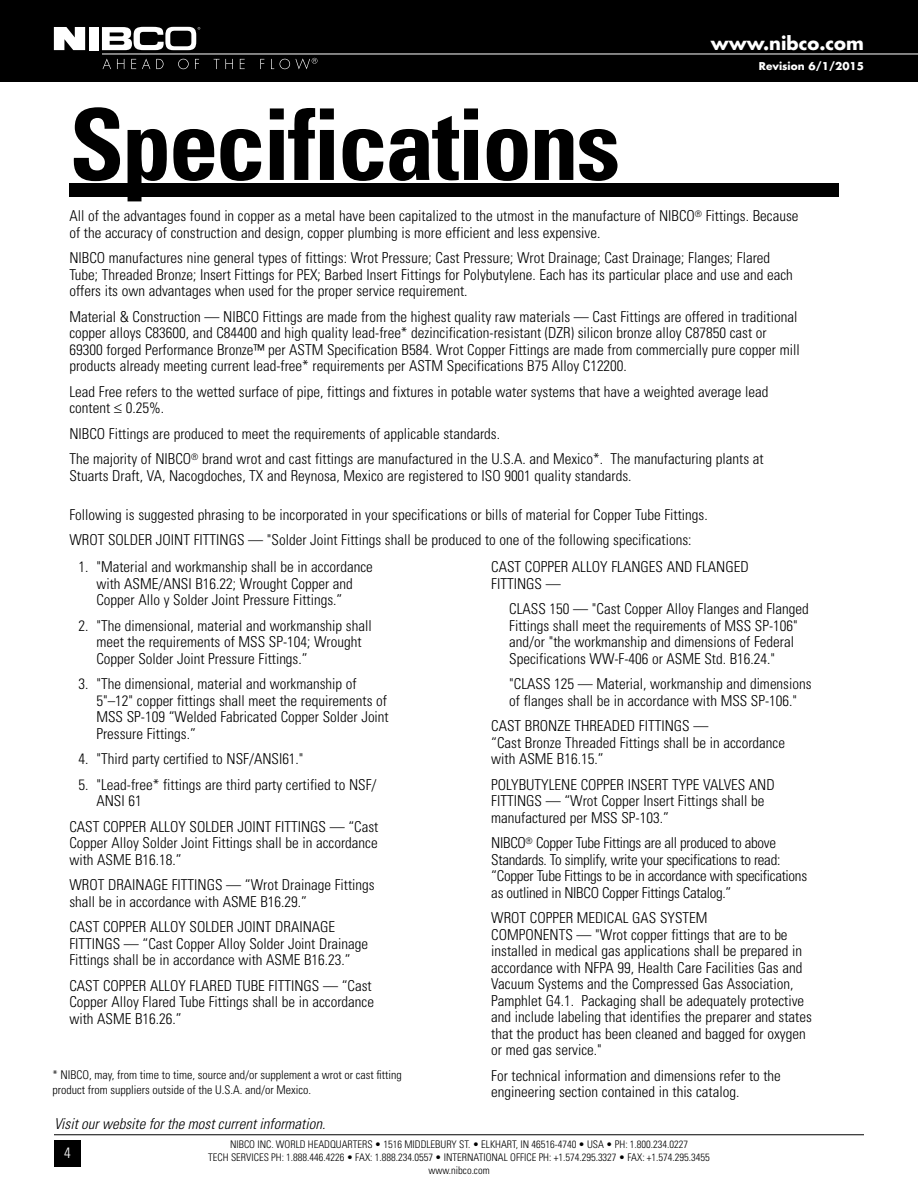
<style>
.page{position:relative;width:918px;height:1188px;background:#fff}
.page>*{position:absolute;margin:0;border:0;box-sizing:border-box;transform-origin:0 0}
.t1{font:700 condensed 99px "Univers";letter-spacing:-.025em;color:#000}
.t2{font:700 18px "Futura";color:#fff}
.t3{font:300 condensed 15px/16.5px "Univers";color:#000}
.t4{font:300 condensed 15px/16.5px "Univers";letter-spacing:-.02em;color:#000}
.t5{font:italic 300 condensed 15px "Univers";color:#000}
.t6{font:300 condensed 15px "Univers";color:#fff}
.t7{font:300 condensed 12px/14.4px "Univers";color:#000}
.t8{font:300 condensed 10.5px/12.6px "Univers";color:#000;text-align:center}
.t9{font:700 10.5px "Futura";color:#fff}
</style>
<div class="page">
<hr style="left:54px;top:1135px;width:810px;height:1px;background:#000">
<div style="left:54px;top:1140px;width:27px;height:27px;background:#000"></div>
<div style="left:0;top:0;width:918px;height:82px;background:#000"></div>
<div style="left:89px;top:27px;width:9px;height:23px;background:#fff"></div>
<svg style="left:54px;top:27px;width:31px;height:23px"></svg>
<svg style="left:102px;top:27px;width:98px;height:23px"></svg>
<svg style="left:103px;top:58px;width:214px;height:11px"></svg>
<hr style="left:102px;top:54px;width:816px;height:1px;background:#fff">
<div style="left:69px;top:184px;width:770px;height:13px;background:#000"></div>
<p class="t2" style="left:711px;top:31px;width:155px">www.nibco.com</p>
<h1 class="t1" style="left:69px;top:84px;width:552px">Specifications</h1>
<p class="t9" style="left:759px;top:59px;width:107px">Revision 6/1/2015</p>
<p class="t3" style="left:69px;top:208px;width:731px">All of the advantages found in copper as a metal have been capitalized to the utmost in the manufacture of NIBCO<sup>®</sup> Fittings. Because of the accuracy of construction and design, copper plumbing is more efficient and less expensive.</p>
<p class="t3" style="left:69px;top:250px;width:725px">NIBCO manufactures nine general types of fittings: Wrot Pressure; Cast Pressure; Wrot Drainage; Cast Drainage; Flanges; Flared<br>Tube; Threaded Bronze; Insert Fittings for PEX; Barbed Insert Fittings for Polybutylene. Each has its particular place and use and each offers its own advantages when used for the proper service requirement.</p>
<p class="t3" style="left:69px;top:308px;width:732px">Material &amp; Construction — NIBCO Fittings are made from the highest quality raw materials — Cast Fittings are offered in traditional copper alloys C83600, and C84400 and high quality lead-free* dezincification-resistant (DZR) silicon bronze alloy C87850 cast or 69300 forged Performance Bronze™ per ASTM Specification B584. Wrot Copper Fittings are made from commercially pure copper mill products already meeting current lead-free* requirements per ASTM Specifications B75 Alloy C12200.</p>
<p class="t3" style="left:69px;top:383px;width:701px">Lead Free refers to the wetted surface of pipe, fittings and fixtures in potable water systems that have a weighted average lead content ≤ 0.25%.</p>
<p class="t3" style="left:69px;top:421px;width:696px;line-height:25.5px">NIBCO Fittings are produced to meet the requirements of applicable standards.<br>The majority of NIBCO<sup>®</sup> brand wrot and cast fittings are manufactured in the U.S.A. and Mexico*. The manufacturing plants at</p>
<p class="t3" style="left:69px;top:467px;width:561px">Stuarts Draft, VA, Nacogdoches, TX and Reynosa, Mexico are registered to ISO 9001 quality standards.</p>
<p class="t3" style="left:69px;top:502px;width:638px;line-height:25.5px">Following is suggested phrasing to be incorporated in your specifications or bills of material for Copper Tube Fittings.<br>WROT SOLDER JOINT FITTINGS — "Solder Joint Fittings shall be produced to one of the following specifications:</p>
<p class="t3" style="left:96px;top:559px;width:278px;text-indent:-18px">1. "Material and workmanship shall be in accordance with ASME/ANSI B16.22; Wrought Copper and<br>Copper Allo y Solder Joint Pressure Fittings.”</p>
<p class="t3" style="left:96px;top:617px;width:277px;text-indent:-18px">2. "The dimensional, material and workmanship shall meet the requirements of MSS SP-104; Wrought<br>Copper Solder Joint Pressure Fittings.”</p>
<p class="t3" style="left:96px;top:676px;width:294px;text-indent:-18px">3. "The dimensional, material and workmanship of 5"–12" copper fittings shall meet the requirements of MSS SP-109 “Welded Fabricated Copper Solder Joint Pressure Fittings.”</p>
<p class="t3" style="left:78px;top:751px;width:227px">4. "Third party certified to NSF/ANSI61."</p>
<p class="t3" style="left:96px;top:776px;width:282px;text-indent:-18px">5. "Lead-free* fittings are third party certified to NSF/<br>ANSI 61</p>
<p class="t3" style="left:69px;top:818px;width:310px;text-align:justify">CAST COPPER ALLOY SOLDER JOINT FITTINGS — “Cast Copper Alloy Solder Joint Fittings shall be in accordance with ASME B16.18.”</p>
<p class="t3" style="left:69px;top:877px;width:307px">WROT DRAINAGE FITTINGS — “Wrot Drainage Fittings shall be in accordance with ASME B16.29.”</p>
<p class="t3" style="left:69px;top:919px;width:300px">CAST COPPER ALLOY SOLDER JOINT DRAINAGE<br>FITTINGS — “Cast Copper Alloy Solder Joint Drainage<br>Fittings shall be in accordance with ASME B16.23.”</p>
<p class="t3" style="left:69px;top:977px;width:306px">CAST COPPER ALLOY FLARED TUBE FITTINGS — “Cast<br>Copper Alloy Flared Tube Fittings shall be in accordance with ASME B16.26.”</p>
<p class="t7" style="left:53px;top:1068px;width:351px">* NIBCO, may, from time to time, source and/or supplement a wrot or cast fitting product from suppliers outside of the U.S.A. and/or Mexico.</p>
<p class="t5" style="left:54px;top:1115px;width:273px">Visit our website for the most current information.</p>
<p class="t3" style="left:491px;top:559px;width:259px">CAST COPPER ALLOY FLANGES AND FLANGED<br>FITTINGS —</p>
<p class="t3" style="left:509px;top:601px;width:301px">CLASS 150 — "Cast Copper Alloy Flanges and Flanged Fittings shall meet the requirements of MSS SP-106" and/or "the workmanship and dimensions of Federal Specifications WW-F-406 or ASME Std. B16.24."</p>
<p class="t3" style="left:509px;top:676px;width:304px">"CLASS 125 — Material, workmanship and dimensions of flanges shall be in accordance with MSS SP-106."</p>
<p class="t3" style="left:491px;top:718px;width:295px">CAST BRONZE THREADED FITTINGS —<br>“Cast Bronze Threaded Fittings shall be in accordance with ASME B16.15.”</p>
<p class="t3" style="left:491px;top:776px;width:285px">POLYBUTYLENE COPPER INSERT TYPE VALVES AND<br>FITTINGS — “Wrot Copper Insert Fittings shall be manufactured per MSS SP-103.”</p>
<p class="t4" style="left:491px;top:835px;width:317px">NIBCO<sup>®</sup> Copper Tube Fittings are all produced to above Standards. To simplify, write your specifications to read: “Copper Tube Fittings to be in accordance with specifications as outlined in NIBCO Copper Fittings Catalog.”</p>
<p class="t3" style="left:491px;top:910px;width:322px">WROT COPPER MEDICAL GAS SYSTEM<br>COMPONENTS — "Wrot copper fittings that are to be installed in medical gas applications shall be prepared in accordance with NFPA 99, Health Care Facilities Gas and Vacuum Systems and the Compressed Gas Association, Pamphlet G4.1. Packaging shall be adequately protective and include labeling that identifies the preparer and states that the product has been cleaned and bagged for oxygen or med gas service."</p>
<p class="t3" style="left:491px;top:1067px;width:291px">For technical information and dimensions refer to the engineering section contained in this catalog.</p>
<p class="t6" style="left:64px;top:1144px;width:8px">4</p>
<p class="t8" style="left:208px;top:1138px;width:503px">NIBCO INC. WORLD HEADQUARTERS • 1516 MIDDLEBURY ST. • ELKHART, IN 46516-4740 • USA • PH: 1.800.234.0227<br>TECH SERVICES PH: 1.888.446.4226 • FAX: 1.888.234.0557 • INTERNATIONAL OFFICE PH: +1.574.295.3327 • FAX: +1.574.295.3455 www.nibco.com</p>
</div>
